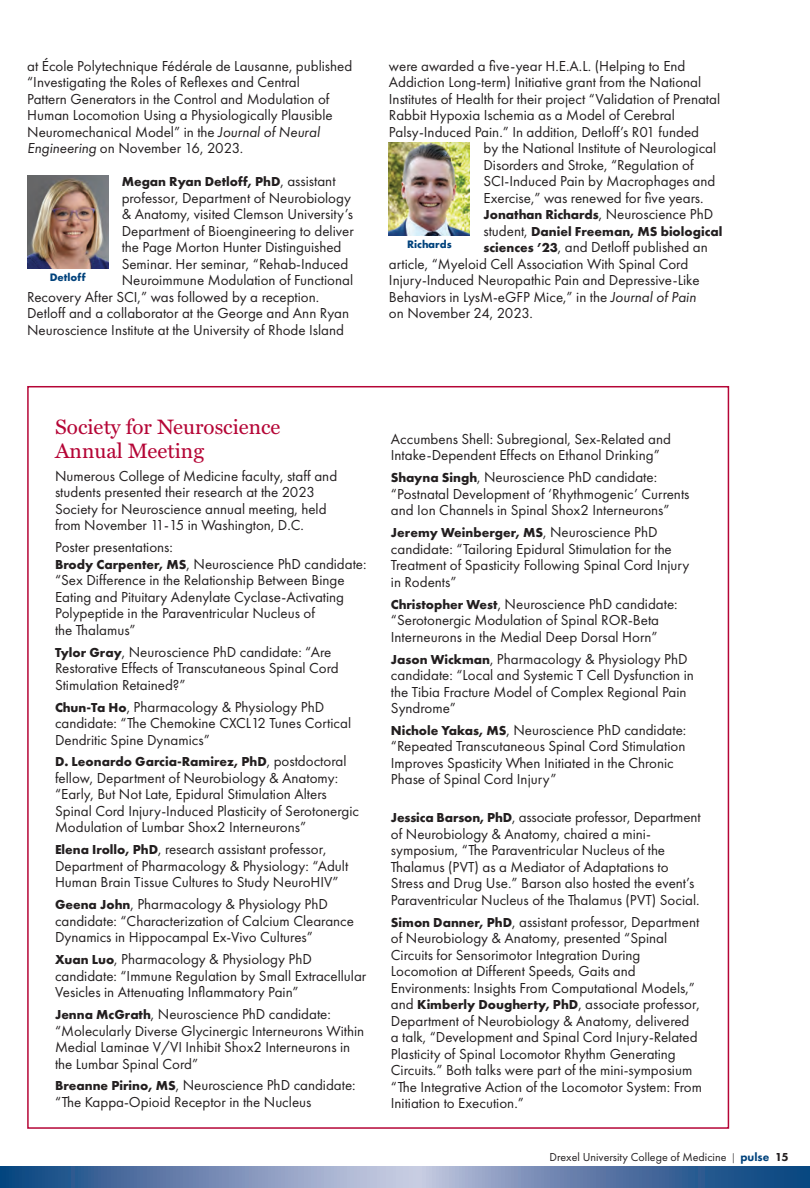
<style>
.page{position:relative;width:810px;height:1188px;background:#fff}
.page>*{position:absolute;margin:0;border:0;box-sizing:border-box;transform-origin:0 0}
.t1{font:21px/24px "Miller Text";color:#b50536}
.t2{font:15px/16.5px "Futura PT";color:#231f20}
.t3{font:700 13.5px/16.5px "Futura PT";color:#231f20}
.t4{font:12px "Futura PT";color:#231f20}
.t5{font:700 11.25px "Futura PT";color:#01427c}
.s1{font-style:italic}
.s2{font-weight:400;font-size:15px}
.s3{font-weight:700;font-size:13.5px}
.s4{font-family:"Miller Text";font-size:10.5px}
.s5{font-weight:800;color:#01427c}
.s6{font-weight:800}
</style>
<div class="page">
<svg style="left:1px;top:1167px;width:809px;height:21px;background:#6481ad"></svg>
<img style="left:27px;top:175px;width:81px;height:94px">
<img style="left:389px;top:142px;width:81px;height:94px">
<svg style="left:0;top:1167px;width:1px;height:21px"></svg>
<p class="t2" style="left:27px;top:57px;width:327px">at École Polytechnique Fédérale de Lausanne, published “Investigating the Roles of Reflexes and Central<br>Pattern Generators in the Control and Modulation of Human Locomotion Using a Physiologically Plausible Neuromechanical Model” in the <span class="s1">Journal of Neural Engineering</span> on November 16, 2023.</p>
<p class="t3" style="left:122px;top:173px;width:215px">Megan Ryan Detloff, PhD<span class="s2">, assistant</span></p>
<p class="t2" style="left:122px;top:189px;width:231px">professor, Department of Neurobiology</p>
<p class="t2" style="left:122px;top:206px;width:233px">&amp; Anatomy, visited Clemson University’s</p>
<p class="t2" style="left:122px;top:222px;width:234px">Department of Bioengineering to deliver</p>
<p class="t2" style="left:122px;top:239px;width:221px">the Page Morton Hunter Distinguished</p>
<p class="t2" style="left:122px;top:255px;width:228px">Seminar. Her seminar, “Rehab-Induced</p>
<p class="t2" style="left:122px;top:272px;width:233px">Neuroimmune Modulation of Functional</p>
<p class="t2" style="left:27px;top:288px;width:294px">Recovery After SCI,” was followed by a reception.</p>
<p class="t2" style="left:27px;top:305px;width:324px">Detloff and a collaborator at the George and Ann Ryan</p>
<p class="t2" style="left:27px;top:321px;width:318px">Neuroscience Institute at the University of Rhode Island</p>
<p class="t5" style="left:50px;top:270px;width:37px">Detloff</p>
<p class="t2" style="left:389px;top:57px;width:333px">were awarded a five-year H.E.A.L. (Helping to End Addiction Long-term) Initiative grant from the National Institutes of Health for their project “Validation of Prenatal Rabbit Hypoxia Ischemia as a Model of Cerebral Palsy-Induced Pain.” In addition, Detloff’s R01 funded</p>
<p class="t2" style="left:483px;top:140px;width:234px">by the National Institute of Neurological Disorders and Stroke, “Regulation of SCI-Induced Pain by Macrophages and Exercise,” was renewed for five years.</p>
<p class="t3" style="left:483px;top:206px;width:240px">Jonathan Richards<span class="s2">, Neuroscience PhD student,</span> Daniel Freeman, MS biological</p>
<p class="t2" style="left:389px;top:239px;width:320px;text-indent:94px"><span class="s3">sciences ’23</span>, and Detloff published an article, “Myeloid Cell Association With Spinal Cord Injury-Induced Neuropathic Pain and Depressive-Like Behaviors in LysM-eGFP Mice,” in the <span class="s1">Journal of Pain </span>on November 24, 2023.</p>
<p class="t5" style="left:407px;top:237px;width:46px">Richards</p>
<h1 class="t1" style="left:55px;top:413px;width:227px">Society for Neuroscience<br>Annual Meeting</h1>
<p class="t2" style="left:55px;top:468px;width:284px">Numerous College of Medicine faculty, staff and students presented their research at the 2023<br>Society for Neuroscience annual meeting, held from November 11-15 in Washington, D.C.</p>
<p class="t2" style="left:55px;top:539px;width:313px">Poster presentations:<br><span class="s3">Brody Carpenter, MS</span>, Neuroscience PhD candidate: “Sex Difference in the Relationship Between Binge Eating and Pituitary Adenylate Cyclase-Activating Polypeptide in the Paraventricular Nucleus of<br>the Thalamus”</p>
<p class="t2" style="left:55px;top:643px;width:285px"><span class="s3">Tylor Gray</span>, Neuroscience PhD candidate: “Are<br>Restorative Effects of Transcutaneous Spinal Cord<br>Stimulation Retained?”</p>
<p class="t2" style="left:55px;top:698px;width:298px"><span class="s3">Chun-Ta Ho</span>, Pharmacology &amp; Physiology PhD candidate: “The Chemokine CXCL12 Tunes Cortical<br>Dendritic Spine Dynamics”</p>
<p class="t3" style="left:55px;top:753px;width:293px">D. Leonardo Garcia-Ramirez, PhD<span class="s2">, postdoctoral</span></p>
<p class="t2" style="left:55px;top:770px;width:306px">fellow, Department of Neurobiology &amp; Anatomy: “Early, But Not Late, Epidural Stimulation Alters Spinal Cord Injury-Induced Plasticity of Serotonergic Modulation of Lumbar Shox2 Interneurons”</p>
<p class="t2" style="left:55px;top:841px;width:295px"><span class="s3">Elena Irollo, PhD</span>, research assistant professor,<br>Department of Pharmacology &amp; Physiology: “Adult<br>Human Brain Tissue Cultures to Study NeuroHIV”</p>
<p class="t2" style="left:55px;top:896px;width:301px"><span class="s3">Geena John</span>, Pharmacology &amp; Physiology PhD candidate: “Characterization of Calcium Clearance<br>Dynamics in Hippocampal Ex-Vivo Cultures”</p>
<p class="t2" style="left:55px;top:951px;width:313px"><span class="s3">Xuan Luo</span>, Pharmacology &amp; Physiology PhD candidate: “Immune Regulation by Small Extracellular<br>Vesicles in Attenuating Inflammatory Pain”</p>
<p class="t2" style="left:55px;top:1006px;width:311px"><span class="s3">Jenna McGrath</span>, Neuroscience PhD candidate: “Molecularly Diverse Glycinergic Interneurons Within Medial Laminae V/VI Inhibit Shox2 Interneurons in the Lumbar Spinal Cord”</p>
<p class="t2" style="left:55px;top:1077px;width:302px"><span class="s3">Breanne Pirino, MS</span>, Neuroscience PhD candidate: “The Kappa-Opioid Receptor in the Nucleus</p>
<p class="t2" style="left:391px;top:431px;width:282px">Accumbens Shell: Subregional, Sex-Related and<br>Intake-Dependent Effects on Ethanol Drinking”</p>
<p class="t2" style="left:391px;top:469px;width:300px"><span class="s3">Shayna Singh</span>, Neuroscience PhD candidate: “Postnatal Development of ‘Rhythmogenic’ Currents and Ion Channels in Spinal Shox2 Interneurons”</p>
<p class="t3" style="left:391px;top:524px;width:268px">Jeremy Weinberger, MS<span class="s2">, Neuroscience PhD</span></p>
<p class="t2" style="left:391px;top:540px;width:300px">candidate: “Tailoring Epidural Stimulation for the<br>Treatment of Spasticity Following Spinal Cord Injury in Rodents”</p>
<p class="t2" style="left:391px;top:595px;width:288px"><span class="s3">Christopher West</span>, Neuroscience PhD candidate: “Serotonergic Modulation of Spinal ROR-Beta<br>Interneurons in the Medial Deep Dorsal Horn”</p>
<p class="t2" style="left:391px;top:650px;width:305px"><span class="s3">Jason Wickman</span>, Pharmacology &amp; Physiology PhD candidate: “Local and Systemic T Cell Dysfunction in the Tibia Fracture Model of Complex Regional Pain Syndrome”</p>
<p class="t2" style="left:391px;top:722px;width:297px"><span class="s3">Nichole Yakas, MS</span>, Neuroscience PhD candidate: “Repeated Transcutaneous Spinal Cord Stimulation Improves Spasticity When Initiated in the Chronic Phase of Spinal Cord Injury”</p>
<p class="t2" style="left:391px;top:809px;width:311px"><span class="s3">Jessica Barson, PhD</span>, associate professor, Department of Neurobiology &amp; Anatomy, chaired a mini&shy;symposium, “The Paraventricular Nucleus of the Thalamus (PVT) as a Mediator of Adaptations to Stress and Drug Use.” Barson also hosted the event’s Paraventricular Nucleus of the Thalamus (PVT) Social.</p>
<p class="t2" style="left:391px;top:913px;width:313px"><span class="s3">Simon Danner, PhD</span>, assistant professor, Department of Neurobiology &amp; Anatomy, presented “Spinal Circuits for Sensorimotor Integration During Locomotion at Different Speeds, Gaits and Environments: Insights From Computational Models,” and <span class="s3">Kimberly Dougherty, PhD</span>, associate professor, Department of Neurobiology &amp; Anatomy, delivered<br>a talk, “Development and Spinal Cord Injury-Related Plasticity of Spinal Locomotor Rhythm Generating Circuits.” Both talks were part of the mini-symposium “The Integrative Action of the Locomotor System: From Initiation to Execution.”</p>
<p class="t4" style="left:550px;top:1150px;width:240px">Drexel University College of Medicine <span class="s4">|</span> <span class="s5">pulse</span> <span class="s6">15</span></p>
</div>
